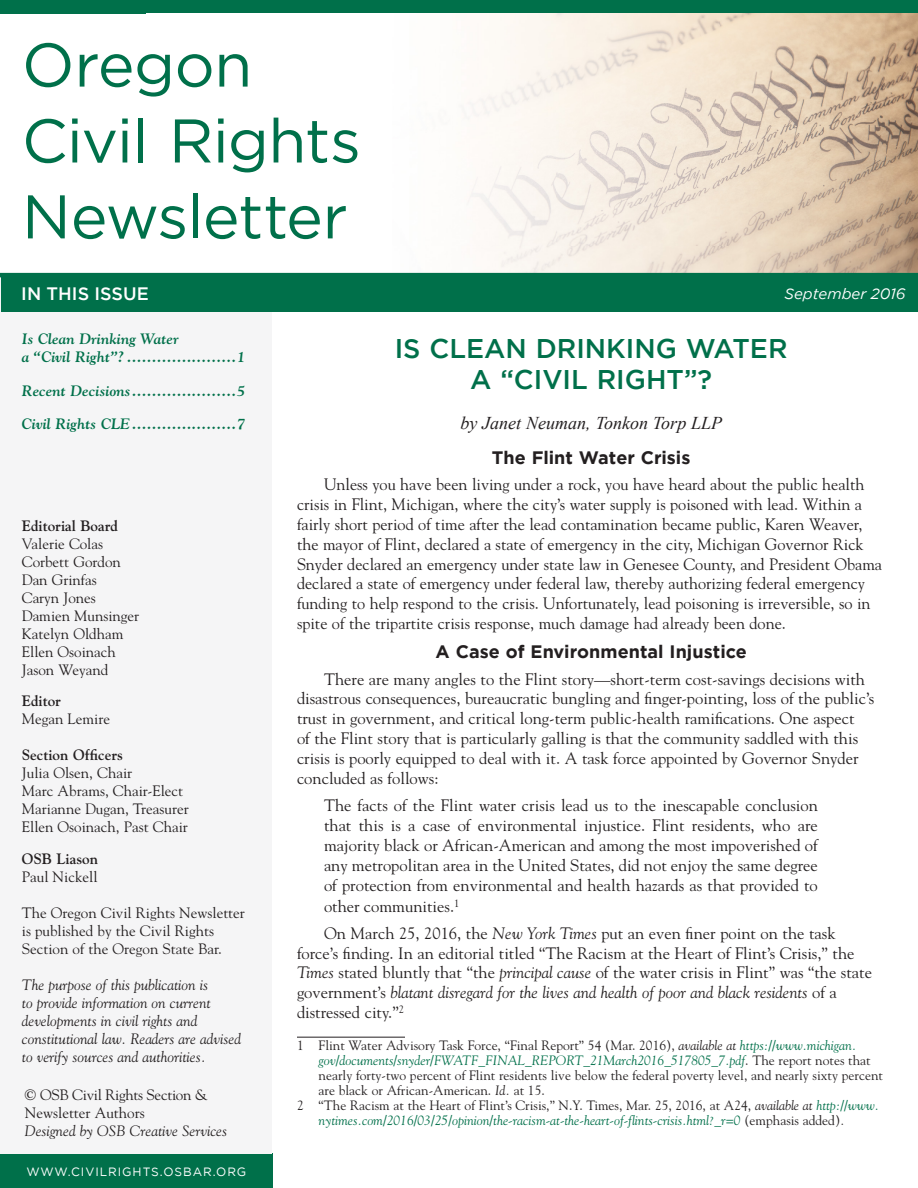
<style>
.page{position:relative;width:918px;height:1188px;background:#fff}
.page>*{position:absolute;margin:0;border:0;box-sizing:border-box;transform-origin:0 0}
.Body_Text{font:61.5px "Gotham";letter-spacing:-.015em;color:#00704a}
.Body_Head{font:500 27px/31.5px "Gotham";color:#00704a;text-align:center}
.Body_Subhead{font:700 18px "Gotham";color:#231f20}
.body_byline{font:italic 18px "Times New Roman";color:#231f20}
.t1{font:500 18px "Gotham";color:#fff}
.Body_Text-2{font:16.5px/19.8px "Goudy";color:#231f20}
.Body_block_quote{font:16.5px/19.8px "Goudy";color:#231f20;text-align:justify}
.Body_Text-3{font:15px/18px "Goudy";color:#231f20}
.t2{font:italic 15px/18px "Goudy";color:#231f20}
.t3{font:italic 700 15px/18px "Goudy";color:#00704a}
.Body_Text-4{font:15px/18px "Goudy";letter-spacing:-.02em;color:#231f20}
.t4{font:700 15px "Goudy";color:#231f20}
.t5{font:italic 15px "Gotham";color:#fff}
.Footnotes{font:13.5px/15px "Goudy";color:#231f20}
.Footnotes-2{font:italic 13.5px/15px "Goudy";color:#00704a}
.t6{font:12px "Gotham";letter-spacing:.08em;color:#fff}
.s1{font-style:italic}
.s2{font-style:italic;color:#00704a}
.s3{font-style:normal;color:#231f20}
.s4{color:#231f20}
</style>
<div class="page">
<div style="left:0;top:1154px;width:273px;height:34px;background:#00704a"></div>
<div style="left:1px;top:277px;width:271px;height:877px;background:#f5f5f6"></div>
<hr style="left:297px;top:1037px;width:108px;height:1px;background:#231f20">
<div style="left:1px;top:275px;width:917px;height:36px;background:#00704a"></div>
<img style="left:392px;top:13px;width:526px;height:260px">
<div style="left:0;top:0;width:918px;height:13px;background:#00704a"></div>
<hr style="left:0;top:273px;width:918px;height:4px;background:#00704a">
<p class="Body_Text" style="left:22px;top:31px;width:232px">Oregon</p>
<p class="Body_Text" style="left:22px;top:107px;width:341px">Civil Rights</p>
<p class="Body_Text" style="left:22px;top:183px;width:327px">Newsletter</p>
<p class="t1" style="left:21px;top:283px;width:129px">IN THIS ISSUE</p>
<p class="t5" style="left:785px;top:286px;width:123px">September 2016</p>
<p class="t3" style="left:22px;top:330px;width:225px">Is Clean Drinking Water<br>a “Civil Right”? ......................1</p>
<p class="t3" style="left:22px;top:381px;width:225px">Recent Decisions.....................5</p>
<p class="t3" style="left:22px;top:414px;width:225px">Civil Rights CLE.....................7</p>
<p class="t4" style="left:22px;top:517px;width:98px">Editorial Board</p>
<p class="Body_Text-3" style="left:22px;top:534px;width:83px">Valerie Colas</p>
<p class="Body_Text-3" style="left:22px;top:552px;width:101px">Corbett Gordon</p>
<p class="Body_Text-3" style="left:22px;top:570px;width:76px">Dan Grinfas</p>
<p class="Body_Text-3" style="left:22px;top:588px;width:76px">Caryn Jones</p>
<p class="Body_Text-3" style="left:22px;top:606px;width:119px">Damien Munsinger</p>
<p class="Body_Text-3" style="left:22px;top:624px;width:103px">Katelyn Oldham</p>
<p class="Body_Text-3" style="left:22px;top:642px;width:96px">Ellen Osoinach</p>
<p class="Body_Text-3" style="left:22px;top:660px;width:88px">Jason Weyand</p>
<p class="t4" style="left:22px;top:692px;width:41px">Editor</p>
<p class="Body_Text-3" style="left:22px;top:710px;width:90px">Megan Lemire</p>
<p class="t4" style="left:22px;top:746px;width:103px">Section Officers</p>
<p class="Body_Text-3" style="left:22px;top:764px;width:112px">Julia Olsen, Chair</p>
<p class="Body_Text-3" style="left:22px;top:782px;width:163px">Marc Abrams, Chair-Elect</p>
<p class="Body_Text-3" style="left:22px;top:800px;width:168px">Marianne Dugan, Treasurer</p>
<p class="Body_Text-3" style="left:22px;top:818px;width:168px">Ellen Osoinach, Past Chair</p>
<p class="t4" style="left:22px;top:850px;width:78px">OSB Liason</p>
<p class="Body_Text-3" style="left:22px;top:867px;width:77px">Paul Nickell</p>
<p class="Body_Text-3" style="left:22px;top:903px;width:225px">The Oregon Civil Rights Newsletter is published by the Civil Rights<br>Section of the Oregon State Bar.</p>
<p class="t2" style="left:22px;top:975px;width:221px">The purpose of this publication is<br>to provide information on current developments in civil rights and constitutional law. Readers are advised to verify sources and authorities.</p>
<p class="Body_Text-4" style="left:25px;top:1086px;width:204px">© OSB Civil Rights Section &amp;<br>Newsletter Authors<br><span class="s1">Designed by OSB Creative Services</span></p>
<p class="t6" style="left:26px;top:1165px;width:221px">WWW.CIVILRIGHTS.OSBAR.ORG</p>
<p class="Body_Head" style="left:395px;top:332px;width:394px">IS CLEAN DRINKING WATER<br>A “CIVIL RIGHT”?</p>
<p class="body_byline" style="left:460px;top:411px;width:263px">by Janet Neuman, Tonkon Torp LLP</p>
<p class="Body_Subhead" style="left:492px;top:447px;width:200px">The Flint Water Crisis</p>
<p class="Body_Text-2" style="left:297px;top:474px;width:587px;text-indent:27px">Unless you have been living under a rock, you have heard about the public health crisis in Flint, Michigan, where the city’s water supply is poisoned with lead. Within a fairly short period of time after the lead contamination became public, Karen Weaver, the mayor of Flint, declared a state of emergency in the city, Michigan Governor Rick Snyder declared an emergency under state law in Genesee County, and President Obama declared a state of emergency under federal law, thereby authorizing federal emergency funding to help respond to the crisis. Unfortunately, lead poisoning is irreversible, so in spite of the tripartite crisis response, much damage had already been done.</p>
<p class="Body_Subhead" style="left:436px;top:641px;width:313px">A Case of Environmental Injustice</p>
<p class="Body_Text-2" style="left:297px;top:668px;width:579px;text-indent:27px">There are many angles to the Flint story—short-term cost-savings decisions with disastrous consequences, bureaucratic bungling and finger-pointing, loss of the public’s trust in government, and critical long-term public-health ramifications. One aspect<br>of the Flint story that is particularly galling is that the community saddled with this crisis is poorly equipped to deal with it. A task force appointed by Governor Snyder concluded as follows:</p>
<p class="Body_block_quote" style="left:324px;top:795px;width:495px">The facts of the Flint water crisis lead us to the inescapable conclusion that this is a case of environmental injustice. Flint residents, who are majority black or African-American and among the most impoverished of any metropolitan area in the United States, did not enjoy the same degree of protection from environmental and health hazards as that provided to</p>
<p class="Body_block_quote" style="left:324px;top:896px;width:137px">other communities.<sup>1</sup></p>
<p class="Body_Text-2" style="left:297px;top:923px;width:577px;text-indent:27px">On March 25, 2016, the <span class="s1">New York Times</span> put an even finer point on the task force’s finding. In an editorial titled “The Racism at the Heart of Flint’s Crisis,” the <span class="s1">Times</span> stated bluntly that “the <span class="s1">principal cause</span> of the water crisis in Flint” was “the state government’s <span class="s1">blatant disregard for the lives and health of poor and black residents</span> of a distressed city.”<sup>2</sup></p>
<p class="Footnotes" style="left:319px;top:1037px;width:566px;text-indent:-22px">1 Flint Water Advisory Task Force, “Final Report” 54 (Mar. 2016), <span class="s1">available at</span> <span class="s2">https://www.michigan. gov/documents/snyder/FWATF_FINAL_REPORT_21March2016_517805_7.pdf</span>. The report notes that nearly forty-two percent of Flint residents live below the federal poverty level, and nearly sixty percent are black or African-American. <span class="s1">Id.</span> at 15.</p>
<p class="Footnotes-2" style="left:319px;top:1098px;width:562px;text-indent:-22px"><span class="s3">2 “The Racism at the Heart of Flint’s Crisis,” N.Y. Times, Mar. 25, 2016, at A24,</span> <span class="s4">available at</span> http://www. nytimes.com/2016/03/25/opinion/the-racism-at-the-heart-of-flints-crisis.html?_r=0 <span class="s3">(emphasis added)</span><span class="s4">.</span></p>
</div>
